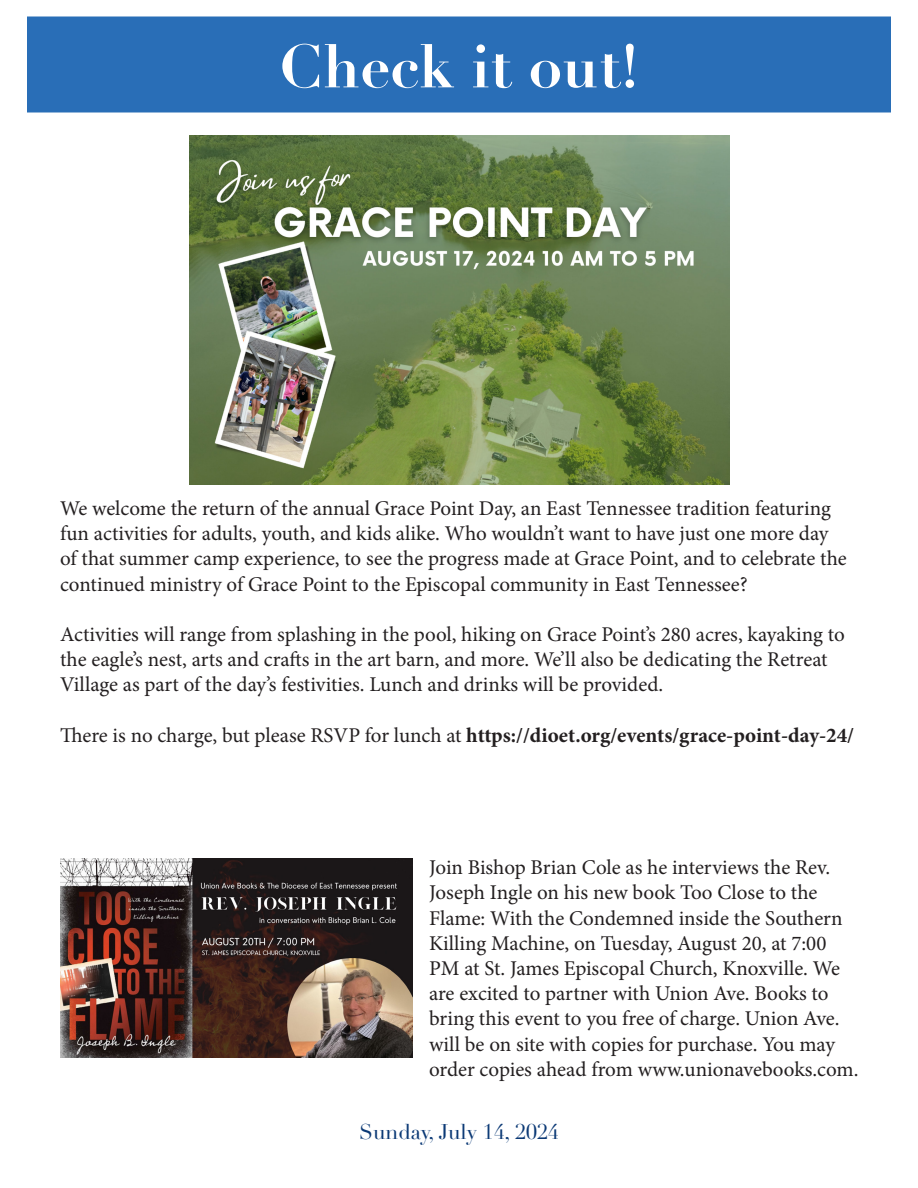
<style>
.page{position:relative;width:918px;height:1188px;background:#fff}
.page>*{position:absolute;margin:0;border:0;box-sizing:border-box;transform-origin:0 0}
.t1{font:700 60px "Didot LT Pro";color:#fff}
.t2{font:21px/25.2px "Minion Pro";color:#231f20}
.t3{font:700 21px "Minion Pro";color:#231f20}
.t4{font:21px "Didot LT Pro";color:#0b3975}
.s1{font-weight:400}
</style>
<div class="page">
<div style="left:27px;top:16px;width:864px;height:96px;background:#296eb7;border:3px solid #296eb7"></div>
<img style="left:190px;top:135px;width:540px;height:350px">
<img style="left:60px;top:859px;width:353px;height:198px">
<p class="t1" style="left:279px;top:29px;width:361px">Check it out!</p>
<p class="t2" style="left:60px;top:496px;width:788px">We welcome the return of the annual Grace Point Day, an East Tennessee tradition featuring fun activities for adults, youth, and kids alike. Who wouldn’t want to have just one more day of that summer camp experience, to see the progress made at Grace Point, and to celebrate the continued ministry of Grace Point to the Episcopal community in East Tennessee?</p>
<p class="t2" style="left:60px;top:622px;width:786px">Activities will range from splashing in the pool, hiking on Grace Point’s 280 acres, kayaking to the eagle’s nest, arts and crafts in the art barn, and more. We’ll also be dedicating the Retreat<br>Village as part of the day’s festivities. Lunch and drinks will be provided.</p>
<p class="t3" style="left:60px;top:720px;width:796px"><span class="s1">There is no charge, but please RSVP for lunch at</span> https://dioet.org/events/grace-point-day-24/</p>
<p class="t2" style="left:429px;top:855px;width:431px">Join Bishop Brian Cole as he interviews the Rev.<br>Joseph Ingle on his new book Too Close to the Flame: With the Condemned inside the Southern Killing Machine, on Tuesday, August 20, at 7:00<br>PM at St. James Episcopal Church, Knoxville. We are excited to partner with Union Ave. Books to bring this event to you free of charge. Union Ave. will be on site with copies for purchase. You may order copies ahead from www.unionavebooks.com.</p>
<p class="t4" style="left:359px;top:1119px;width:201px">Sunday, July 14, 2024</p>
</div>
